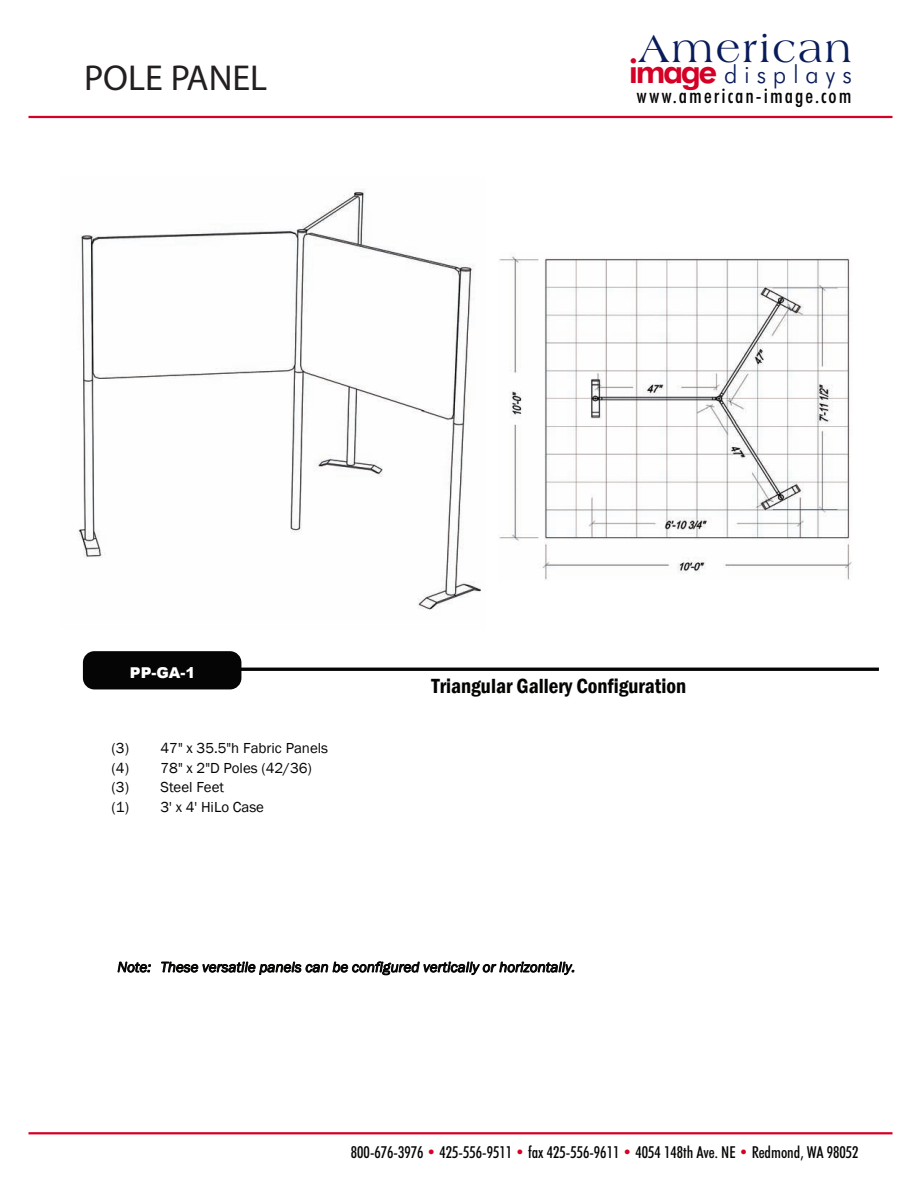
<style>
.page{position:relative;width:918px;height:1188px;background:#fff}
.page>*{position:absolute;margin:0;border:0;box-sizing:border-box;transform-origin:0 0}
.t1{font:40.65px "Americana BT";letter-spacing:.065em;color:#091c5a}
.t2{font:36.15px "Myriad";color:#231f20}
.t3{font:300 24.9px "Futura BT";letter-spacing:.27em;color:#091c5a}
.t4{font:500 condensed 21.15px "Futura BT";letter-spacing:.095em;color:#050504}
.t5{font:600 condensed 21px "Franklin Gothic";color:#040503}
.t6{font:500 condensed 16.5px "Futura BT";color:#050504}
.t7{font:15px/19.6px "Franklin Gothic";color:#040503}
.t8{font:italic 15px "Franklin Gothic";color:#040503}
.t9{font:900 15px "Arial";color:#fff}
.s1{font-weight:800;font-size:32.85px;color:#d40026}
.s2{color:#d40026}
</style>
<div class="page">
<svg style="left:118px;top:962px;width:33px;height:11px"></svg>
<svg style="left:161px;top:962px;width:413px;height:13px"></svg>
<div style="left:85px;top:653px;width:155px;height:35px;background:#040504;border-radius:10px"></div>
<div style="left:83px;top:651px;width:158px;height:38px;border:3px solid #040504;border-radius:10px"></div>
<hr style="left:240px;top:668px;width:639px;height:3px;background:#040504">
<img style="left:77px;top:189px;width:404px;height:421px">
<img style="left:499px;top:256px;width:353px;height:324px">
<hr style="left:28px;top:116px;width:864px;height:2px;background:#d40026">
<hr style="left:28px;top:1132px;width:864px;height:2px;background:#d40026">
<h2 class="t2" style="left:84px;top:60px;width:185px">POLE PANEL</h2>
<h1 class="t1" style="left:638px;top:24px;width:214px">American</h1>
<h3 class="t3" style="left:629px;top:59px;width:224px"><span class="s1">image</span>displays</h3>
<h3 class="t4" style="left:637px;top:83px;width:216px">www.american-image.com</h3>
<p class="t9" style="left:130px;top:662px;width:67px">PP-GA-1</p>
<p class="t7" style="left:112px;top:738px;width:218px">(3) 47" x 35.5"h Fabric Panels (4) 78" x 2"D Poles (42/36) (3) Steel Feet<br>(1) 3' x 4' HiLo Case</p>
<h3 class="t5" style="left:431px;top:672px;width:256px">Triangular Gallery Configuration</h3>
<p class="t8" style="left:117px;top:958px;width:459px">Note: These versatile panels can be configured vertically or horizontally.</p>
<p class="t6" style="left:351px;top:1142px;width:509px">800-676-3976 <span class="s2">•</span> 425-556-9511 <span class="s2">•</span> fax 425-556-9611 <span class="s2">•</span> 4054 148th Ave. NE <span class="s2">•</span> Redmond, WA 98052</p>
</div>
